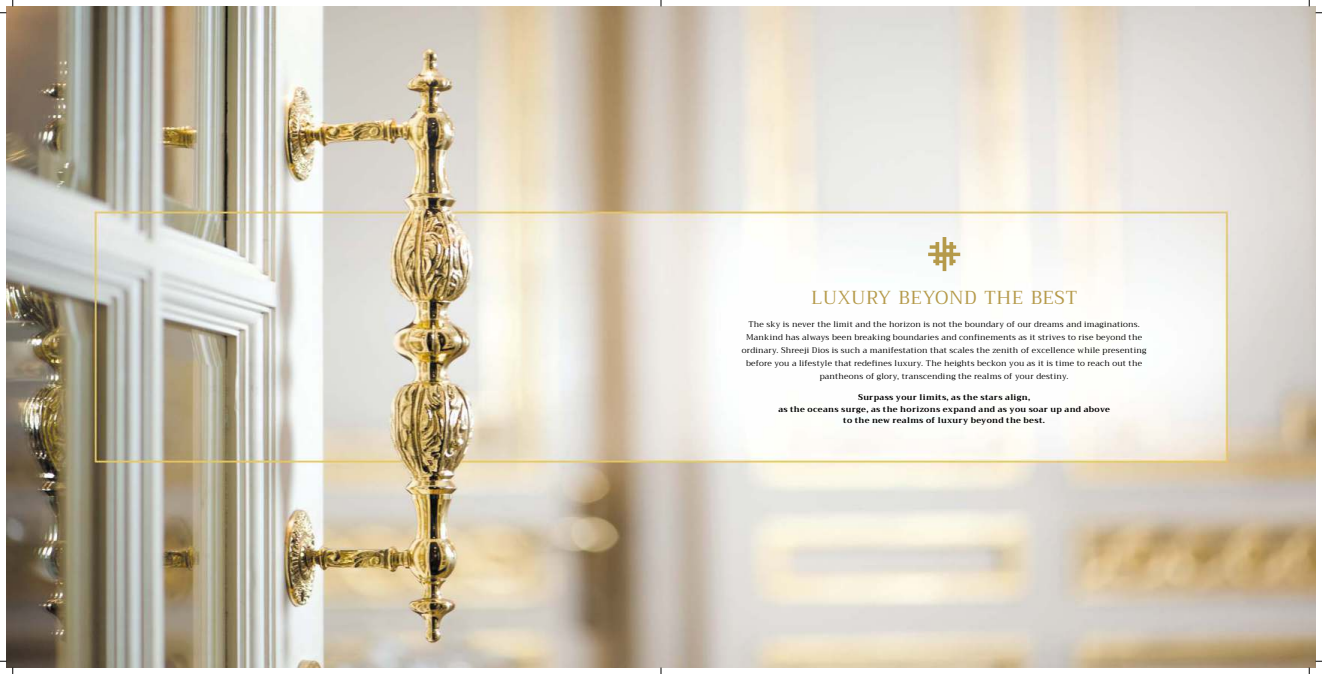
<style>
.page{position:relative;width:1322px;height:674px;background:#fff}
.page>*{position:absolute;margin:0;border:0;box-sizing:border-box;transform-origin:0 0}
.t1{font:18.75px "Trirong";letter-spacing:.025em;color:#b59a4a}
.t2{font:8.25px/12.9px "Trirong";letter-spacing:.025em;color:#000;text-align:center}
.t3{font:700 8.25px/11.5px "Trirong";letter-spacing:.04em;color:#000;text-align:center}
</style>
<div class="page">
<img style="left:6px;top:6px;width:1309px;height:661px">
<svg style="left:1309px;top:661px;width:12px;height:12px"></svg>
<svg style="left:928px;top:237px;width:32px;height:34px"></svg>
<h1 class="t1" style="left:811px;top:283px;width:268px">LUXURY BEYOND THE BEST</h1>
<p class="t2" style="left:742px;top:318px;width:406px">The sky is never the limit and the horizon is not the boundary of our dreams and imaginations.<br>Mankind has always been breaking boundaries and confinements as it strives to rise beyond the ordinary. Shreeji Dios is such a manifestation that scales the zenith of excellence while presenting before you a lifestyle that redefines luxury. The heights beckon you as it is time to reach out the pantheons of glory, transcending the realms of your destiny.</p>
<p class="t3" style="left:778px;top:391px;width:333px">Surpass your limits, as the stars align,<br>as the oceans surge, as the horizons expand and as you soar up and above to the new realms of luxury beyond the best.</p>
</div>
